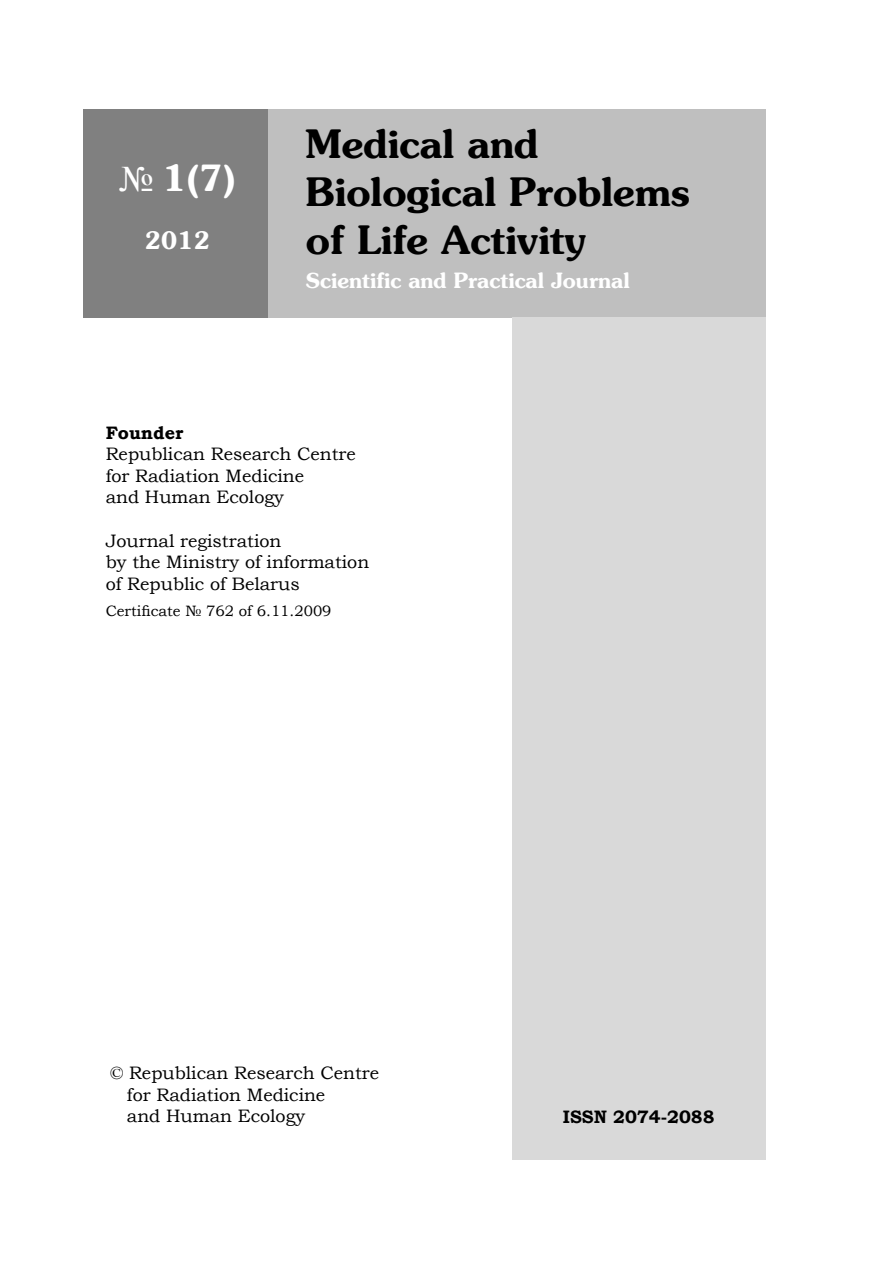
<style>
.page{position:relative;width:893px;height:1263px;background:#fff}
.page>*{position:absolute;margin:0;border:0;box-sizing:border-box;transform-origin:0 0}
.t1{font:700 39px/48px "AG Presquire";color:#000}
.t2{font:700 36px "AG Presquire";color:#fff}
.t3{font:700 24px "AG Presquire";color:#fff}
.t4{font:700 21px "AG Presquire";color:#fff}
.t5{font:18px/21.6px "Bookman Old Style";color:#000}
.t6{font:700 18px "Bookman Old Style";color:#000}
.t7{font:15px "Bookman Old Style";color:#000}
.s1{font-family:"Times New Roman";font-weight:400}
</style>
<div class="page">
<div style="left:268px;top:109px;width:497px;height:208px;background:#bfbfbf"></div>
<div style="left:83px;top:109px;width:185px;height:208px;background:#808080"></div>
<div style="left:512px;top:317px;width:253px;height:842px;background:#d9d9d9"></div>
<h2 class="t2" style="left:119px;top:157px;width:118px"><span class="s1">№</span> 1(7)</h2>
<h3 class="t3" style="left:145px;top:226px;width:67px">2012</h3>
<h1 class="t1" style="left:306px;top:120px;width:386px">Medical and<br>Biological Problems of Life Activity</h1>
<p class="t4" style="left:306px;top:268px;width:325px">Scientific and Practical Journal</p>
<p class="t6" style="left:106px;top:419px;width:79px">Founder</p>
<p class="t5" style="left:106px;top:443px;width:252px">Republican Research Centre for Radiation Medicine<br>and Human Ecology</p>
<p class="t5" style="left:106px;top:530px;width:265px">Journal registration<br>by the Ministry of information of Republic of Belarus</p>
<p class="t7" style="left:106px;top:601px;width:227px">Certificate № 762 of 6.11.2009</p>
<p class="t5" style="left:127px;top:1062px;width:254px;text-indent:-17px">© Republican Research Centre for Radiation Medicine<br>and Human Ecology</p>
<p class="t6" style="left:563px;top:1104px;width:153px">ISSN 2074-2088</p>
</div>
